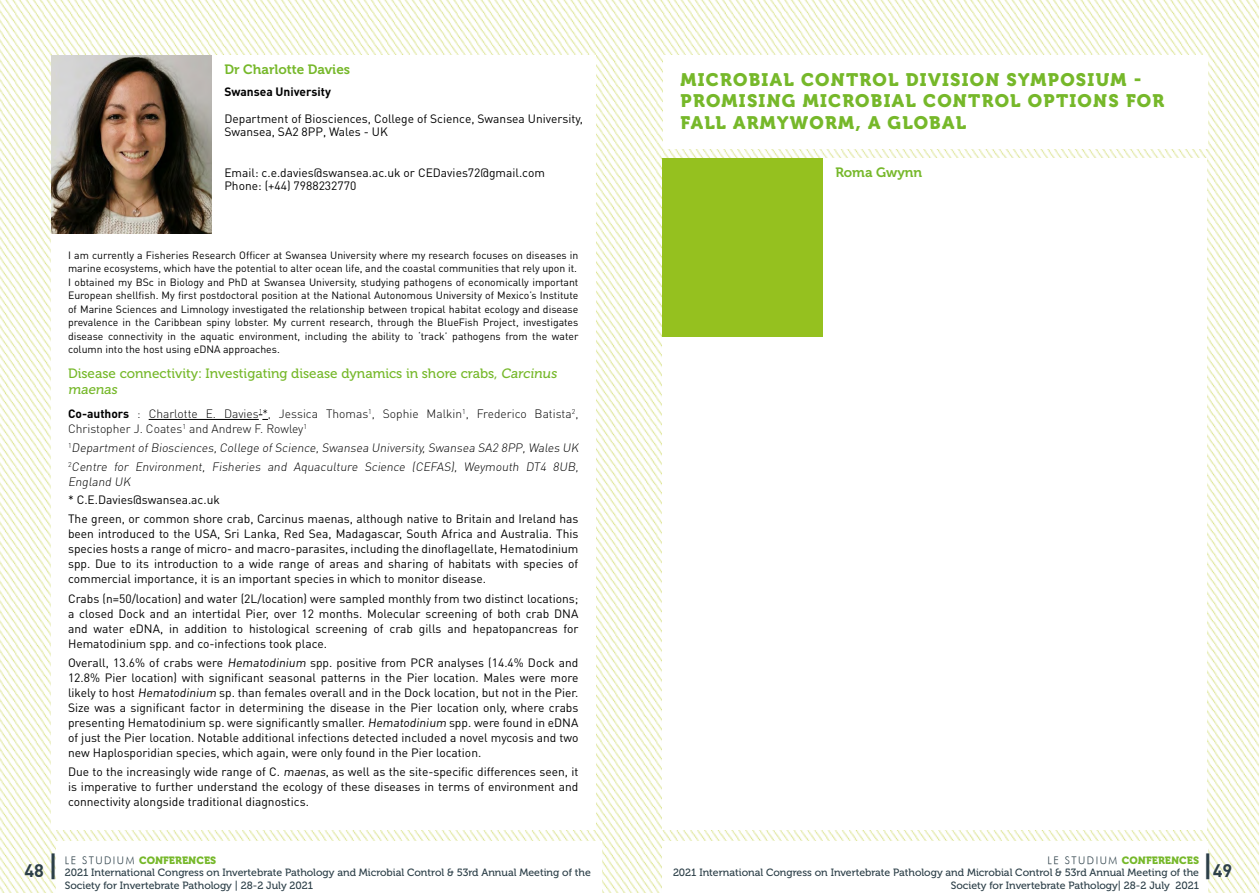
<style>
.page{position:relative;width:1259px;height:893px;background:#fff}
.page>*{position:absolute;margin:0;border:0;box-sizing:border-box;transform-origin:0 0}
.t1{font:18px/21.6px "Museo 900";letter-spacing:.07em;color:#76b82a}
.t2{font:700 18px "DIN Pro";color:#2c3f48}
.t3{font:13.5px/16.2px "Museo 500";color:#76b82a}
.t4{font:13.5px "Museo 700";color:#76b82a}
.t5{font:12px/15px "DIN Pro";color:#000;text-align:justify}
.t6{font:300 12px/15px "DIN Pro";color:#000}
.t7{font:700 12px "DIN Pro";color:#000}
.t8{font:10.5px/13.5px "DIN Pro";color:#000}
.t9{font:10.5px/12.6px "Museo 500";color:#2c3f48}
.t10{font:10.5px "Museo 900";color:#76b82a}
.s1{font-weight:700}
.s2{font-weight:500;font-size:30px}
.s3{font-family:"Futura";font-style:italic;color:#2c3f48}
</style>
<div class="page">
<img style="left:0;top:0;width:1259px;height:893px">
<div style="left:51px;top:55px;width:544px;height:179px;background:#fff"></div>
<img style="left:51px;top:55px;width:161px;height:179px">
<div style="left:51px;top:234px;width:544px;height:595px;background:#fff"></div>
<hr style="left:149px;top:419px;width:110px;height:1px;background:#000">
<svg style="left:259px;top:414px;width:9px;height:6px"></svg>
<div style="left:662px;top:159px;width:544px;height:178px;background:#fff"></div>
<div style="left:662px;top:159px;width:160px;height:178px;background:#95c11f"></div>
<div style="left:662px;top:337px;width:544px;height:492px;background:#fff"></div>
<div style="left:663px;top:55px;width:545px;height:94px;background:#fff"></div>
<div style="left:56px;top:841px;width:546px;height:52px;background:#fff"></div>
<div style="left:662px;top:841px;width:545px;height:52px;background:#fff"></div>
<p class="t4" style="left:224px;top:62px;width:127px">Dr Charlotte Davies</p>
<p class="t7" style="left:224px;top:83px;width:108px">Swansea University</p>
<p class="t5" style="left:224px;top:111px;width:360px;line-height:13.5px">Department of Biosciences, College of Science, Swansea University,<br>Swansea, SA2 8PP, Wales - UK</p>
<p class="t5" style="left:224px;top:165px;width:322px;line-height:13.5px">Email: c.e.davies@swansea.ac.uk or CEDavies72@gmail.com<br>Phone: (+44) 7988232770</p>
<p class="t8" style="left:68px;top:248px;width:512px">I am currently a Fisheries Research Officer at Swansea University where my research focuses on diseases in marine ecosystems, which have the potential to alter ocean life, and the coastal communities that rely upon it.<br>I obtained my BSc in Biology and PhD at Swansea University, studying pathogens of economically important European shellfish. My first postdoctoral position at the National Autonomous University of Mexico’s Institute of Marine Sciences and Limnology investigated the relationship between tropical habitat ecology and disease prevalence in the Caribbean spiny lobster. My current research, through the BlueFish Project, investigates disease connectivity in the aquatic environment, including the ability to ‘track’ pathogens from the water column into the host using eDNA approaches.</p>
<p class="t3" style="left:68px;top:366px;width:492px">Disease connectivity: Investigating disease dynamics in shore crabs, Carcinus maenas</p>
<p class="t6" style="left:68px;top:405px;width:512px"><span class="s1">Co-authors</span> : Charlotte E. Davies<sup>1</sup>*, Jessica Thomas<sup>1</sup>, Sophie Malkin<sup>1</sup>, Frederico Batista<sup>2</sup>,<br>Christopher J. Coates<sup>1</sup> and Andrew F. Rowley<sup>1</sup></p>
<p class="t6" style="left:68px;top:438px;width:514px;line-height:19.2px"><sup>1</sup> DepartmentofBiosciences,College ofScience,Swansea University,Swansea SA2 8PP,Wales UK<br><sup>2</sup> Centre for Environment, Fisheries and Aquaculture Science (CEFAS), Weymouth DT4 8UB,</p>
<p class="t6" style="left:68px;top:474px;width:66px">England UK</p>
<p class="t5" style="left:68px;top:490px;width:512px;line-height:19.2px">* C.E.Davies@swansea.ac.uk<br>The green, or common shore crab, Carcinus maenas, although native to Britain and Ireland has</p>
<p class="t5" style="left:68px;top:526px;width:512px">been introduced to the USA, Sri Lanka, Red Sea, Madagascar, South Africa and Australia. This species hosts a range of micro- and macro-parasites, including the dinoflagellate, Hematodinium spp. Due to its introduction to a wide range of areas and sharing of habitats with species of commercial importance, it is an important species in which to monitor disease.</p>
<p class="t5" style="left:68px;top:590px;width:512px">Crabs (n=50/location) and water (2L/location) were sampled monthly from two distinct locations; a closed Dock and an intertidal Pier, over 12 months. Molecular screening of both crab DNA and water eDNA, in addition to histological screening of crab gills and hepatopancreas for Hematodinium spp. and co-infections took place.</p>
<p class="t5" style="left:68px;top:654px;width:512px">Overall, 13.6% of crabs were Hematodinium spp. positive from PCR analyses (14.4% Dock and 12.8% Pier location) with significant seasonal patterns in the Pier location. Males were more likely to host Hematodinium sp. than females overall and in the Dock location, but not in the Pier.<br>Size was a significant factor in determining the disease in the Pier location only, where crabs presenting Hematodinium sp. were significantly smaller. Hematodinium spp. were found in eDNA of just the Pier location. Notable additional infections detected included a novel mycosis and two new Haplosporidian species, which again, were only found in the Pier location.</p>
<p class="t5" style="left:68px;top:764px;width:512px">Due to the increasingly wide range of C. maenas, as well as the site-specific differences seen, it is imperative to further understand the ecology of these diseases in terms of environment and connectivity alongside traditional diagnostics.</p>
<h1 class="t1" style="left:680px;top:69px;width:485px">MICROBIAL CONTROL DIVISION SYMPOSIUM -<br>PROMISING MICROBIAL CONTROL OPTIONS FOR<br>FALL ARMYWORM, A GLOBAL</h1>
<p class="t4" style="left:835px;top:165px;width:88px">Roma Gwynn</p>
<h1 class="t2" style="left:25px;top:858px;width:35px">48 <span class="s2">|</span></h1>
<h1 class="t2" style="left:1202px;top:858px;width:31px"><span class="s2">|</span>49</h1>
<p class="t10" style="left:65px;top:854px;width:153px"><span class="s3">LE STUDIUM</span> CONFERENCES</p>
<p class="t9" style="left:65px;top:866px;width:527px">2021 International Congress on Invertebrate Pathology and Microbial Control &amp; 53rd Annual Meeting of the<br>Society for Invertebrate Pathology | 28-2 July 2021</p>
<p class="t10" style="left:1047px;top:854px;width:153px"><span class="s3">LE STUDIUM</span> CONFERENCES</p>
<p class="t9" style="left:673px;top:866px;width:527px;text-align:right">2021 International Congress on Invertebrate Pathology and Microbial Control &amp; 53rd Annual Meeting of the<br>Society for Invertebrate Pathology| 28-2 July 2021</p>
</div>
